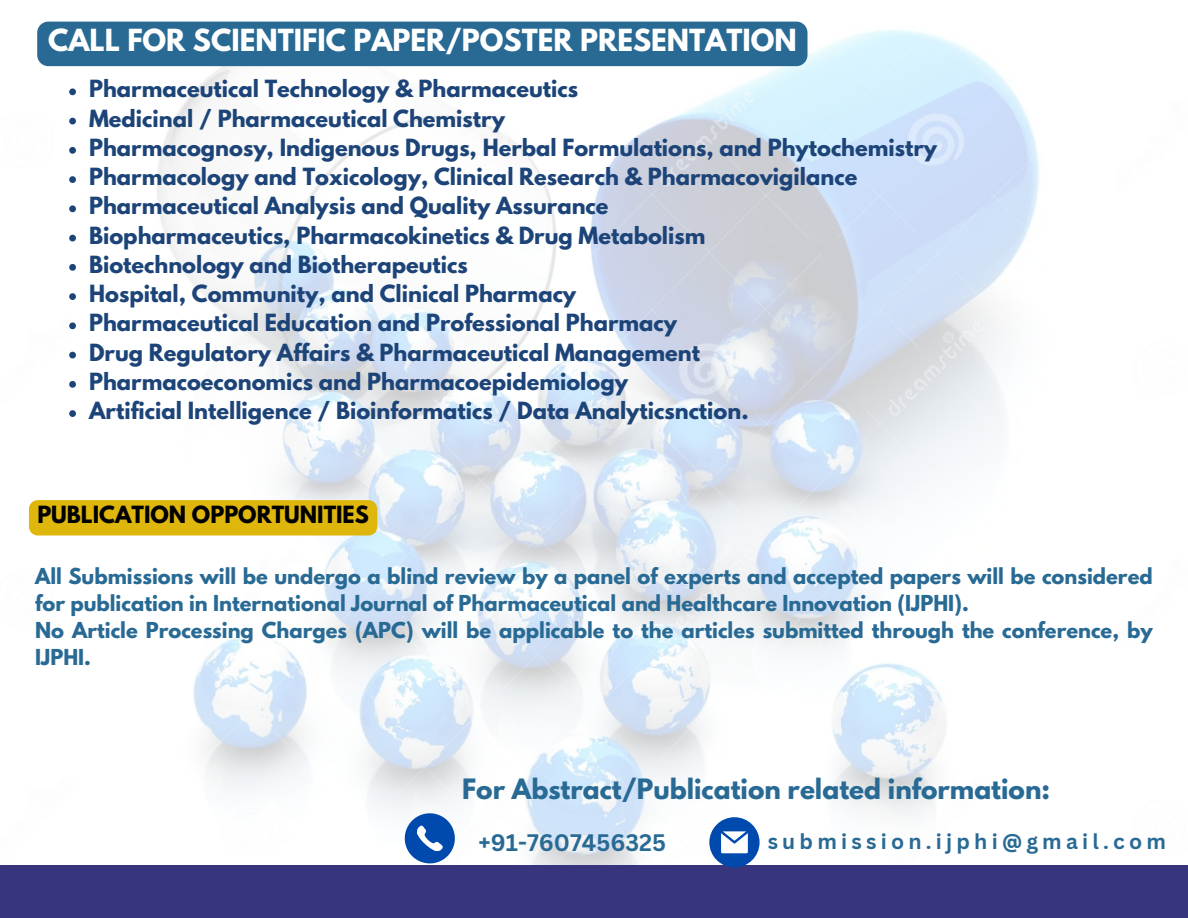
<style>
.page{position:relative;width:1188px;height:918px;background:#fff}
.page>*{position:absolute;margin:0;border:0;box-sizing:border-box;transform-origin:0 0}
.t1{font:700 27px "League Spartan";color:#fff}
.t2{font:700 24.9px "League Spartan";color:#286a94}
.t3{font:700 23.25px "Canva Sans";color:#286a94}
.t4{font:700 21px "League Spartan";color:#1d4478}
.t5{font:700 21px "Canva Sans";letter-spacing:.2em;color:#286a94}
.t6{font:700 21px "League Spartan";color:#000}
.t7{font:700 19.5px/27px "League Spartan";color:#286a94}
</style>
<div class="page">
<img style="left:28px;top:21px;width:1011px;height:844px">
<div style="left:37px;top:22px;width:771px;height:44px;background:#286a94"></div>
<svg style="left:69px;top:88px;width:7px;height:7px"></svg>
<svg style="left:69px;top:118px;width:7px;height:6px"></svg>
<svg style="left:69px;top:147px;width:7px;height:7px"></svg>
<svg style="left:69px;top:176px;width:7px;height:7px"></svg>
<svg style="left:69px;top:205px;width:7px;height:7px"></svg>
<svg style="left:69px;top:235px;width:7px;height:6px"></svg>
<svg style="left:69px;top:264px;width:7px;height:7px"></svg>
<svg style="left:69px;top:293px;width:7px;height:7px"></svg>
<svg style="left:69px;top:322px;width:7px;height:7px"></svg>
<svg style="left:69px;top:352px;width:7px;height:6px"></svg>
<svg style="left:69px;top:381px;width:7px;height:7px"></svg>
<svg style="left:69px;top:410px;width:7px;height:7px"></svg>
<div style="left:29px;top:500px;width:348px;height:36px;background:#dfb70c"></div>
<div style="left:0;top:865px;width:1188px;height:53px;background:#36357d"></div>
<svg style="left:405px;top:813px;width:50px;height:50px"></svg>
<svg style="left:709px;top:817px;width:51px;height:50px"></svg>
<h1 class="t1" style="left:48px;top:26px;width:750px">CALL FOR SCIENTIFIC PAPER/POSTER PRESENTATION</h1>
<p class="t4" style="left:89px;top:79px;width:491px">Pharmaceutical Technology &amp; Pharmaceutics</p>
<p class="t4" style="left:89px;top:108px;width:417px">Medicinal / Pharmaceutical Chemistry</p>
<p class="t4" style="left:89px;top:137px;width:850px">Pharmacognosy, Indigenous Drugs, Herbal Formulations, and Phytochemistry</p>
<p class="t4" style="left:89px;top:166px;width:770px">Pharmacology and Toxicology, Clinical Research &amp; Pharmacovigilance</p>
<p class="t4" style="left:89px;top:196px;width:521px">Pharmaceutical Analysis and Quality Assurance</p>
<p class="t4" style="left:89px;top:225px;width:618px">Biopharmaceutics, Pharmacokinetics &amp; Drug Metabolism</p>
<p class="t4" style="left:89px;top:254px;width:380px">Biotechnology and Biotherapeutics</p>
<p class="t4" style="left:89px;top:283px;width:489px">Hospital, Community, and Clinical Pharmacy</p>
<p class="t4" style="left:89px;top:313px;width:590px">Pharmaceutical Education and Professional Pharmacy</p>
<p class="t4" style="left:89px;top:342px;width:612px">Drug Regulatory Affairs &amp; Pharmaceutical Management</p>
<p class="t4" style="left:89px;top:371px;width:540px">Pharmacoeconomics and Pharmacoepidemiology</p>
<p class="t4" style="left:89px;top:400px;width:661px">Artificial Intelligence / Bioinformatics / Data Analyticsnction.</p>
<p class="t6" style="left:37px;top:505px;width:333px">PUBLICATION OPPORTUNITIES</p>
<h3 class="t7" style="left:35px;top:565px;width:1119px">All Submissions will be undergo a blind review by a panel of experts and accepted papers will be considered for publication in International Journal of Pharmaceutical and Healthcare Innovation (IJPHI).</h3>
<p class="t7" style="left:35px;top:619px;width:1119px">No Article Processing Charges (APC) will be applicable to the articles submitted through the conference, by<br>IJPHI.</p>
<p class="t2" style="left:462px;top:777px;width:589px">For Abstract/Publication related information:</p>
<p class="t5" style="left:768px;top:827px;width:400px">submission.ijphi@gmail.com</p>
<h2 class="t3" style="left:479px;top:826px;width:189px">+91-7607456325</h2>
</div>
